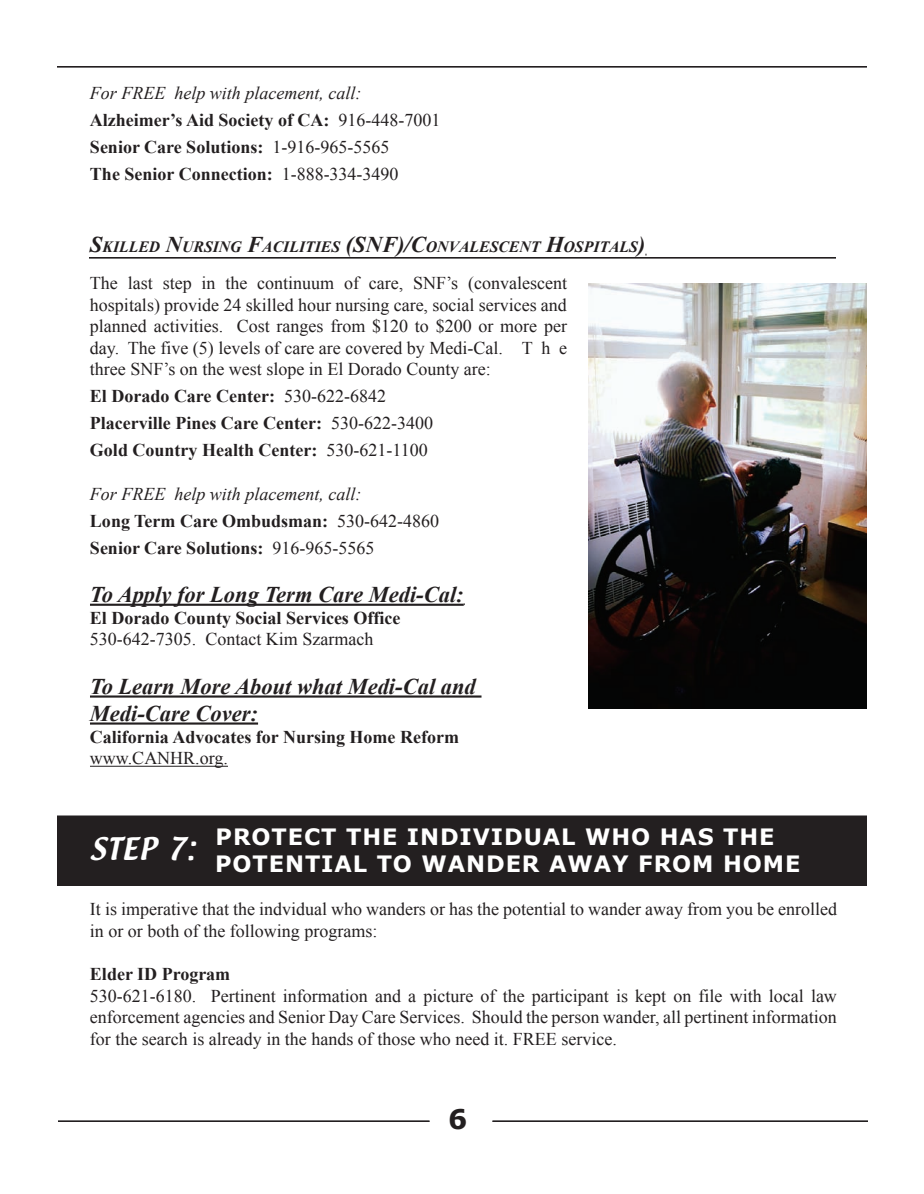
<style>
.page{position:relative;width:924px;height:1194px;background:#fff}
.page>*{position:absolute;margin:0;border:0;box-sizing:border-box;transform-origin:0 0}
.t1{font:27px "Textile";color:#fff}
.t2{font:700 27px "Verdana";color:#231f20}
.t3{font:italic 700 22.5px/27px "Times New Roman";color:#231f20}
.t4{font:700 22.5px/27px "Verdana";letter-spacing:.04em;color:#fff}
.t5{font:18px/21.6px "Times New Roman";color:#231f20;text-align:justify}
.t6{font:700 18px/27px "Times New Roman";color:#231f20}
.t7{font:italic 700 15.75px "Times New Roman";color:#231f20}
.s1{font-weight:400;font-style:italic}
.s2{font-weight:400}
.s3{font-size:22.5px}
</style>
<div class="page">
<div style="left:58px;top:816px;width:808px;height:69px;background:#231f20"></div>
<div style="left:57px;top:816px;width:810px;height:70px;border:2px solid #231f20"></div>
<hr style="left:90px;top:604px;width:374px;height:2px;background:#231f20">
<hr style="left:90px;top:695px;width:392px;height:3px;background:#231f20">
<hr style="left:90px;top:722px;width:168px;height:3px;background:#231f20">
<hr style="left:90px;top:766px;width:138px;height:1px;background:#231f20">
<hr style="left:492px;top:1120px;width:376px;height:2px;background:#231f20">
<hr style="left:58px;top:1120px;width:371px;height:2px;background:#231f20">
<hr style="left:57px;top:66px;width:810px;height:2px;background:#231f20">
<hr style="left:89px;top:257px;width:747px;height:1px;background:#231f20">
<img style="left:588px;top:283px;width:279px;height:426px">
<p class="t6" style="left:90px;top:80px;width:352px"><span class="s1">For FREE help with placement, call:<br></span>Alzheimer’s Aid Society of CA: <span class="s2">916-448-7001<br></span>Senior Care Solutions: <span class="s2">1-916-965-5565<br></span>The Senior Connection: <span class="s2">1-888-334-3490</span></p>
<p class="t7" style="left:90px;top:238px;width:557px"><span class="s3">S</span>KILLED <span class="s3">N</span>URSING <span class="s3">F</span>ACILITIES <span class="s3">(SNF)/C</span>ONVALESCENT <span class="s3">H</span>OSPITALS<span class="s3">)</span></p>
<p class="t5" style="left:90px;top:272px;width:479px">The last step in the continuum of care, SNF’s (convalescent hospitals) provide 24 skilled hour nursing care, social services and planned activities. Cost ranges from $120 to $200 or more per day. The five (5) levels of care are covered by Medi-Cal. T h e three SNF’s on the west slope in El Dorado County are:</p>
<p class="t6" style="left:90px;top:383px;width:345px">El Dorado Care Center: <span class="s2">530-622-6842<br></span>Placerville Pines Care Center: <span class="s2">530-622-3400<br></span>Gold Country Health Center: <span class="s2">530-621-1100</span></p>
<p class="t6" style="left:90px;top:480px;width:351px"><span class="s1">For FREE help with placement, call:<br></span>Long Term Care Ombudsman: <span class="s2">530-642-4860<br></span>Senior Care Solutions: <span class="s2">916-965-5565</span></p>
<p class="t3" style="left:90px;top:581px;width:375px">To Apply for Long Term Care Medi-Cal:</p>
<p class="t6" style="left:90px;top:604px;width:312px">El Dorado County Social Services Office</p>
<p class="t5" style="left:90px;top:628px;width:285px">530-642-7305. Contact Kim Szarmach</p>
<p class="t3" style="left:90px;top:673px;width:387px">To Learn More About what Medi-Cal and<br>Medi-Care Cover:</p>
<p class="t6" style="left:90px;top:723px;width:371px">California Advocates for Nursing Home Reform</p>
<p class="t5" style="left:90px;top:747px;width:140px">www.CANHR.org.</p>
<h1 class="t1" style="left:90px;top:830px;width:106px">STEP 7:</h1>
<p class="t4" style="left:215px;top:823px;width:587px">PROTECT THE INDIVIDUAL WHO HAS THE<br>POTENTIAL TO WANDER AWAY FROM HOME</p>
<p class="t5" style="left:90px;top:898px;width:749px">It is imperative that the indvidual who wanders or has the potential to wander away from you be enrolled in or or both of the following programs:</p>
<p class="t6" style="left:90px;top:961px;width:142px">Elder ID Program</p>
<p class="t5" style="left:90px;top:985px;width:748px">530-621-6180. Pertinent information and a picture of the participant is kept on file with local law enforcement agencies and Senior Day Care Services. Should the person wander, all pertinent information for the search is already in the hands of those who need it. FREE service.</p>
<h1 class="t2" style="left:448px;top:1102px;width:21px">6</h1>
</div>
